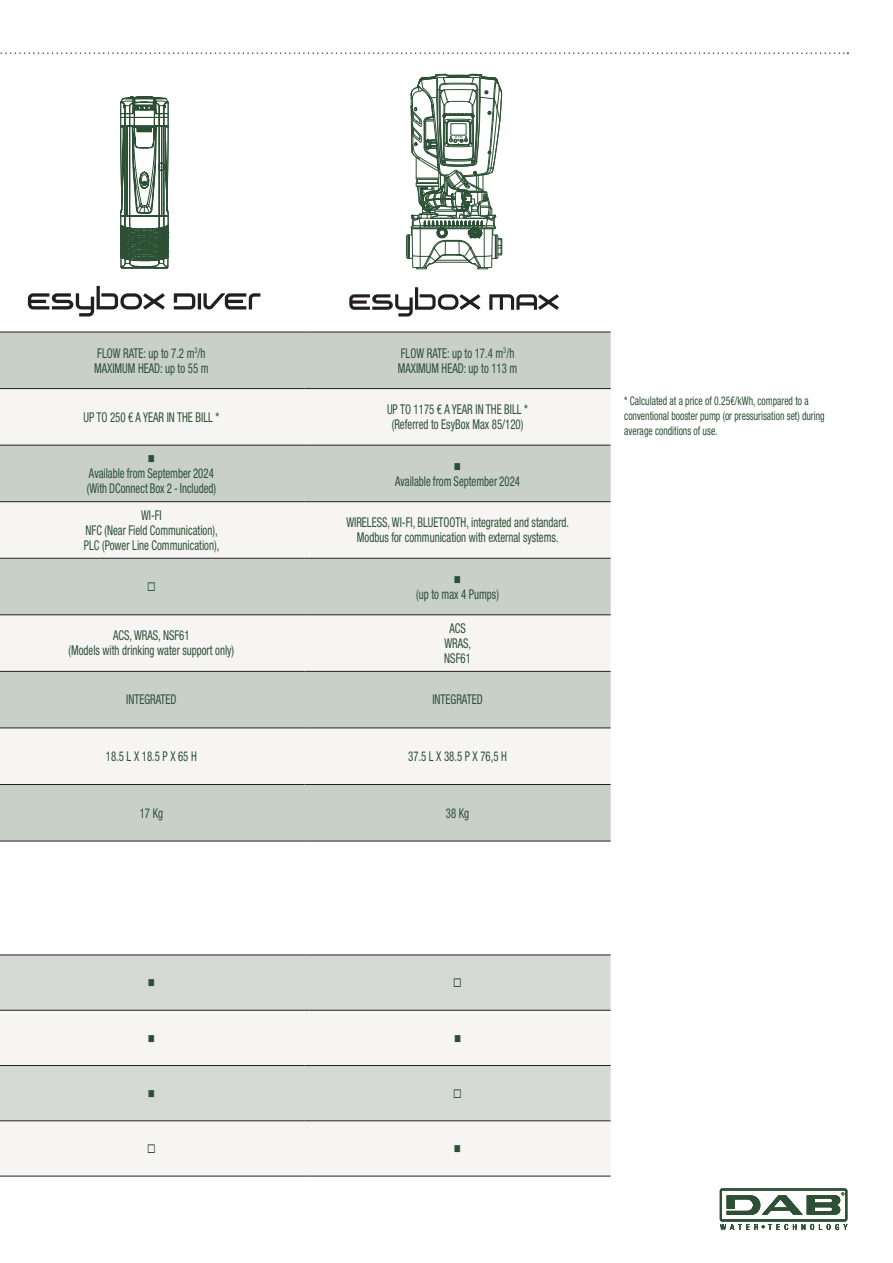
<style>
.page{position:relative;width:893px;height:1263px;background:#fff}
.page>*{position:absolute;margin:0;border:0;box-sizing:border-box;transform-origin:0 0}
.t1{font:condensed 13.5px/15px "Helvetica Neue LT Std";color:#2d5035;text-align:center;scale:.8 1}
.t2{font:condensed 12px/15px "Helvetica Neue LT Std";color:#2d5035;scale:.8 1}
.t3{font:12px "Wingdings";color:#2d5035;scale:.8 1}
</style>
<div class="page">
<svg style="left:0;top:52px;width:848px;height:2px"></svg>
<div style="left:0;top:333px;width:611px;height:508px;background:#c8d0c8"></div>
<svg style="left:0;top:389px;width:611px;height:395px;fill:#f6f5f4"></svg>
<hr style="left:0;top:332px;width:304px;height:1px;background:#231f20">
<hr style="left:304px;top:332px;width:307px;height:1px;background:#231f20">
<hr style="left:0;top:388px;width:304px;height:1px;background:#231f20">
<hr style="left:304px;top:388px;width:307px;height:1px;background:#231f20">
<hr style="left:0;top:614px;width:304px;height:1px;background:#231f20">
<hr style="left:304px;top:614px;width:307px;height:1px;background:#231f20">
<hr style="left:0;top:671px;width:304px;height:1px;background:#231f20">
<hr style="left:304px;top:671px;width:307px;height:1px;background:#231f20">
<hr style="left:0;top:728px;width:304px;height:1px;background:#231f20">
<hr style="left:304px;top:728px;width:307px;height:1px;background:#231f20">
<hr style="left:0;top:784px;width:304px;height:1px;background:#231f20">
<hr style="left:304px;top:784px;width:307px;height:1px;background:#231f20">
<hr style="left:0;top:841px;width:304px;height:1px;background:#231f20">
<hr style="left:304px;top:841px;width:307px;height:1px;background:#231f20">
<hr style="left:0;top:445px;width:304px;height:1px;background:#231f20">
<hr style="left:304px;top:445px;width:307px;height:1px;background:#231f20">
<hr style="left:0;top:558px;width:304px;height:1px;background:#231f20">
<hr style="left:304px;top:558px;width:307px;height:1px;background:#231f20">
<hr style="left:0;top:501px;width:304px;height:1px;background:#231f20">
<hr style="left:304px;top:501px;width:307px;height:1px;background:#231f20">
<div style="left:0;top:956px;width:611px;height:54px;background:#d4d9d3"></div>
<svg style="left:0;top:1011px;width:611px;height:165px;fill:#f6f5f4"></svg>
<hr style="left:0;top:955px;width:304px;height:1px;background:#231f20">
<hr style="left:304px;top:955px;width:307px;height:1px;background:#231f20">
<hr style="left:0;top:1010px;width:304px;height:1px;background:#231f20">
<hr style="left:304px;top:1010px;width:307px;height:1px;background:#231f20">
<hr style="left:0;top:1065px;width:304px;height:1px;background:#231f20">
<hr style="left:304px;top:1065px;width:307px;height:1px;background:#231f20">
<hr style="left:0;top:1120px;width:304px;height:1px;background:#231f20">
<hr style="left:304px;top:1120px;width:307px;height:1px;background:#231f20">
<hr style="left:0;top:1176px;width:304px;height:1px;background:#231f20">
<hr style="left:304px;top:1176px;width:307px;height:1px;background:#231f20">
<svg style="left:720px;top:1188px;width:127px;height:42px"></svg>
<svg style="left:349px;top:287px;width:131px;height:29px"></svg>
<svg style="left:489px;top:294px;width:70px;height:16px"></svg>
<svg style="left:28px;top:286px;width:137px;height:30px"></svg>
<hr style="left:198px;top:293px;width:3px;height:16px;background:#231f20">
<svg style="left:203px;top:293px;width:57px;height:16px"></svg>
<svg style="left:174px;top:293px;width:21px;height:16px"></svg>
<svg style="left:120px;top:96px;width:49px;height:173px"></svg>
<svg style="left:406px;top:73px;width:97px;height:197px"></svg>
<svg style="left:148px;top:582px;width:7px;height:9px"></svg>
<svg style="left:454px;top:978px;width:7px;height:9px"></svg>
<svg style="left:454px;top:1089px;width:7px;height:9px"></svg>
<svg style="left:148px;top:1144px;width:7px;height:9px"></svg>
<p class="t1" style="left:94px;top:345px;width:144px;text-align:left">FLOW RATE: up to 7.2 m<sup>3</sup>/h<br>MAXIMUM HEAD: up to 55 m</p>
<p class="t1" style="left:398px;top:345px;width:151px;text-align:left">FLOW RATE: up to 17.4 m<sup>3</sup>/h<br>MAXIMUM HEAD: up to 113 m</p>
<p class="t1" style="left:83px;top:409px;width:171px">UP TO 250 € A YEAR IN THE BILL *</p>
<p class="t1" style="left:387px;top:402px;width:178px">UP TO 1175 € A YEAR IN THE BILL * (Referred to EsyBox Max 85/120)</p>
<p class="t3" style="left:148px;top:452px;width:10px">■</p>
<p class="t1" style="left:87px;top:466px;width:163px;text-align:left">Available from September 2024 (With DConnect Box 2 - Included)</p>
<p class="t3" style="left:454px;top:460px;width:10px">■</p>
<p class="t1" style="left:395px;top:473px;width:158px">Available from September 2024</p>
<p class="t1" style="left:84px;top:507px;width:171px">WI-FI<br>NFC (Near Field Communication),<br>PLC (Power Line Communication),</p>
<p class="t1" style="left:346px;top:515px;width:280px">WIRELESS, WI-FI, BLUETOOTH, integrated and standard.<br>Modbus for communication with external systems.</p>
<p class="t3" style="left:454px;top:573px;width:10px">■</p>
<p class="t1" style="left:416px;top:586px;width:105px">(up to max 4 Pumps)</p>
<p class="t1" style="left:69px;top:628px;width:209px">ACS, WRAS, NSF61<br>(Models with drinking water support only)</p>
<p class="t1" style="left:444px;top:620px;width:35px">ACS<br>WRAS,<br>NSF61</p>
<p class="t1" style="left:126px;top:692px;width:65px">INTEGRATED</p>
<p class="t1" style="left:432px;top:692px;width:65px">INTEGRATED</p>
<p class="t1" style="left:106px;top:749px;width:115px">18.5 L X 18.5 P X 65 H</p>
<p class="t1" style="left:408px;top:749px;width:125px">37.5 L X 38.5 P X 76,5 H</p>
<p class="t1" style="left:140px;top:805px;width:31px">17 Kg</p>
<p class="t1" style="left:446px;top:805px;width:31px">38 Kg</p>
<p class="t2" style="left:624px;top:393px;width:252px">* Calculated at a price of 0.25€/kWh, compared to a conventional booster pump (or pressurisation set) during average conditions of use.</p>
<p class="t3" style="left:148px;top:976px;width:10px">■</p>
<p class="t3" style="left:148px;top:1032px;width:10px">■</p>
<p class="t3" style="left:454px;top:1032px;width:10px">■</p>
<p class="t3" style="left:148px;top:1087px;width:10px">■</p>
<p class="t3" style="left:454px;top:1142px;width:10px">■</p>
</div>
